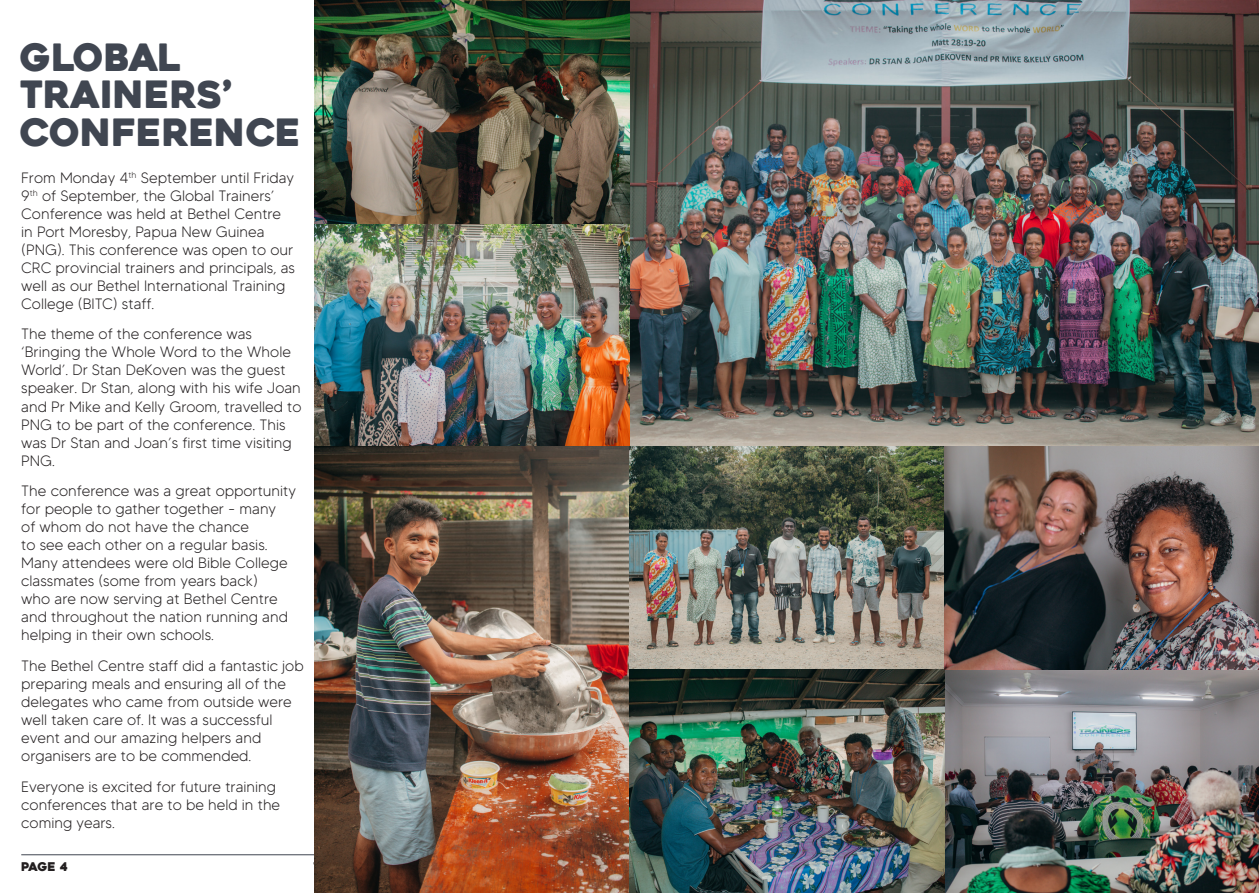
<style>
.page{position:relative;width:1259px;height:893px;background:#fff}
.page>*{position:absolute;margin:0;border:0;box-sizing:border-box;transform-origin:0 0}
.Calendar_Day_Names{font:37.5px/37.5px "Heavitas";color:#404651}
.Calendar_Day_Names-2{font:300 15px/18px "MADETOMMY";color:#231f20}
.t1{font:12px "Heavitas";color:#231f20}
</style>
<div class="page">
<hr style="left:21px;top:854px;width:587px;height:1px;background:#404651">
<img style="left:315px;top:0;width:944px;height:893px">
<p class="Calendar_Day_Names" style="left:20px;top:39px;width:282px">GLOBAL<br>TRAINERS’<br>CONFERENCE</p>
<p class="Calendar_Day_Names-2" style="left:21px;top:168px;width:275px">From Monday 4<sup>th</sup> September until Friday 9<sup>th</sup> of September, the Global Trainers’ Conference was held at Bethel Centre in Port Moresby, Papua New Guinea (PNG). This conference was open to our CRC provincial trainers and principals, as well as our Bethel International Training College (BITC) staff.</p>
<p class="Calendar_Day_Names-2" style="left:21px;top:325px;width:282px">The theme of the conference was ‘Bringing the Whole Word to the Whole World’. Dr Stan DeKoven was the guest speaker. Dr Stan, along with his wife Joan and Pr Mike and Kelly Groom, travelled to PNG to be part of the conference. This was Dr Stan and Joan’s first time visiting PNG.</p>
<p class="Calendar_Day_Names-2" style="left:21px;top:482px;width:276px">The conference was a great opportunity for people to gather together - many<br>of whom do not have the chance<br>to see each other on a regular basis.<br>Many attendees were old Bible College classmates (some from years back)<br>who are now serving at Bethel Centre and throughout the nation running and helping in their own schools.</p>
<p class="Calendar_Day_Names-2" style="left:21px;top:657px;width:284px">The Bethel Centre staff did a fantastic job preparing meals and ensuring all of the delegates who came from outside were well taken care of. It was a successful event and our amazing helpers and organisers are to be commended.</p>
<p class="Calendar_Day_Names-2" style="left:21px;top:777px;width:260px">Everyone is excited for future training conferences that are to be held in the coming years.</p>
<p class="t1" style="left:21px;top:859px;width:48px">PAGE 4</p>
</div>
